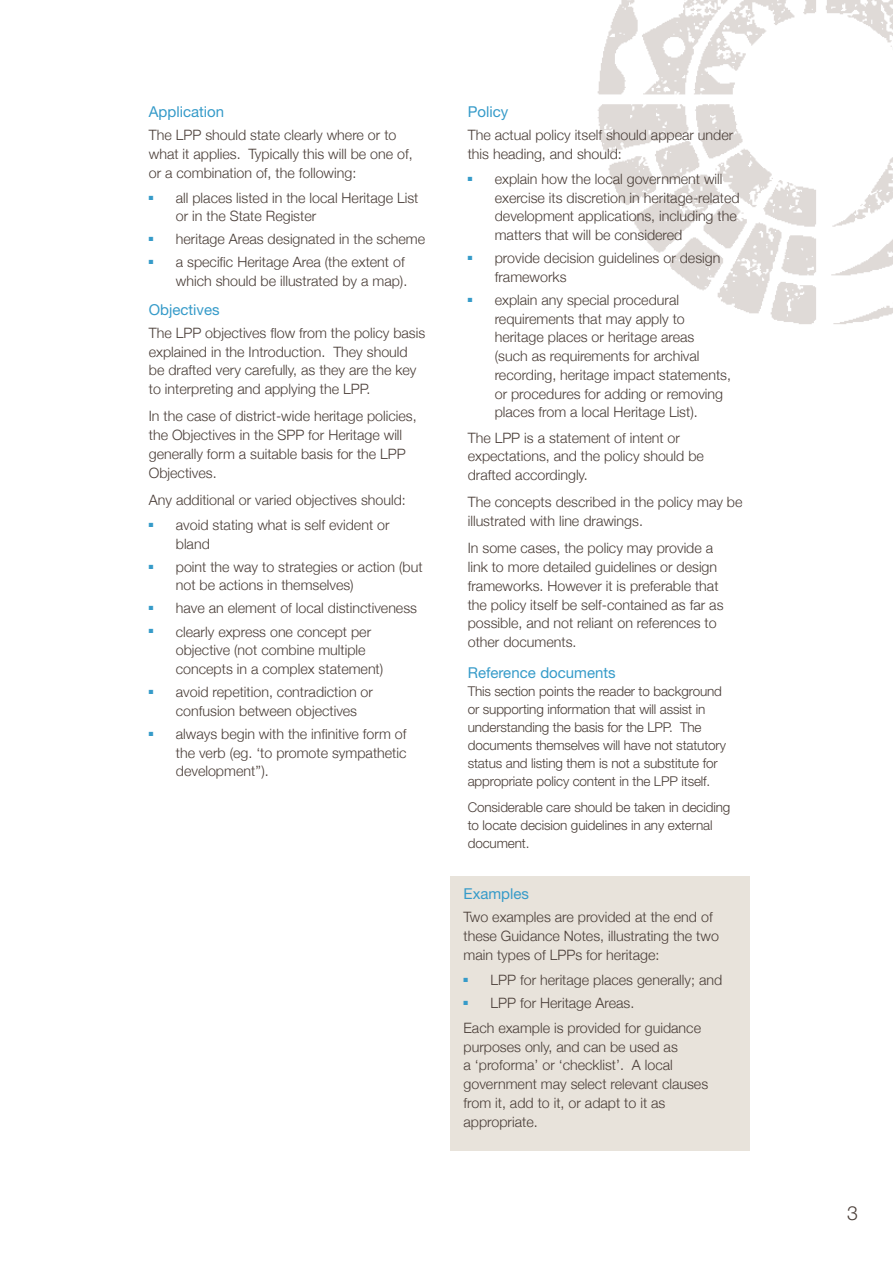
<style>
.page{position:relative;width:893px;height:1263px;background:#fff}
.page>*{position:absolute;margin:0;border:0;box-sizing:border-box;transform-origin:0 0}
.t1{font:300 19.5px "Helvetica Neue LT Std";color:#493d37}
.t2{font:15px "Helvetica Neue LT Std";color:#369bc9}
.t3{font:300 14.25px/18.8px "Helvetica Neue";color:#493d37}
.t4{font:300 13.5px/18px "Helvetica Neue LT Std";letter-spacing:-.01em;color:#493d37}
</style>
<div class="page">
<img style="left:597px;top:0;width:296px;height:324px">
<div style="left:451px;top:876px;width:299px;height:275px;background:#e8e3db"></div>
<p class="t2" style="left:149px;top:103px;width:77px">Application</p>
<p class="t3" style="left:149px;top:125px;width:265px">The LPP should state clearly where or to what it applies. Typically this will be one of, or a combination of, the following:</p>
<p class="t3" style="left:176px;top:188px;width:244px;text-indent:-27px"><sup>■</sup> all places listed in the local Heritage List or in the State Register</p>
<p class="t3" style="left:149px;top:230px;width:278px"><sup>■</sup> heritage Areas designated in the scheme</p>
<p class="t3" style="left:149px;top:253px;width:260px;text-align:right"><sup>■</sup> a specific Heritage Area (the extent of which should be illustrated by a map).</p>
<p class="t2" style="left:149px;top:300px;width:72px">Objectives</p>
<p class="t3" style="left:149px;top:323px;width:278px">The LPP objectives flow from the policy basis explained in the Introduction. They should be drafted very carefully, as they are the key to interpreting and applying the LPP.</p>
<p class="t3" style="left:149px;top:407px;width:269px">In the case of district-wide heritage policies, the Objectives in the SPP for Heritage will generally form a suitable basis for the LPP Objectives.</p>
<p class="t3" style="left:149px;top:490px;width:259px">Any additional or varied objectives should:</p>
<p class="t3" style="left:176px;top:515px;width:215px;text-indent:-27px"><sup>■</sup> avoid stating what is self evident or bland</p>
<p class="t3" style="left:176px;top:557px;width:248px;text-indent:-27px"><sup>■</sup> point the way to strategies or action (but not be actions in themselves)</p>
<p class="t3" style="left:149px;top:599px;width:270px"><sup>■</sup> have an element of local distinctiveness</p>
<p class="t3" style="left:176px;top:622px;width:209px;text-indent:-27px"><sup>■</sup> clearly express one concept per objective (not combine multiple concepts in a complex statement)</p>
<p class="t3" style="left:176px;top:682px;width:199px;text-indent:-27px"><sup>■</sup> avoid repetition, contradiction or confusion between objectives</p>
<p class="t3" style="left:176px;top:724px;width:232px;text-align:justify;text-indent:-27px"><sup>■</sup> always begin with the infinitive form of the verb (eg. ‘to promote sympathetic development’’).</p>
<p class="t2" style="left:468px;top:103px;width:42px">Policy</p>
<p class="t3" style="left:468px;top:125px;width:267px">The actual policy itself should appear under this heading, and should:</p>
<p class="t3" style="left:495px;top:169px;width:246px;text-indent:-27px"><sup>■</sup> explain how the local government will exercise its discretion in heritage-related development applications, including the matters that will be considered</p>
<p class="t3" style="left:495px;top:248px;width:227px;text-indent:-27px"><sup>■</sup> provide decision guidelines or design frameworks</p>
<p class="t3" style="left:495px;top:290px;width:238px;text-indent:-27px"><sup>■</sup> explain any special procedural requirements that may apply to heritage places or heritage areas<br>(such as requirements for archival recording, heritage impact statements, or procedures for adding or removing places from a local Heritage List).</p>
<p class="t3" style="left:468px;top:428px;width:238px">The LPP is a statement of intent or expectations, and the policy should be drafted accordingly.</p>
<p class="t3" style="left:468px;top:493px;width:276px">The concepts described in the policy may be illustrated with line drawings.</p>
<p class="t3" style="left:468px;top:539px;width:257px">In some cases, the policy may provide a link to more detailed guidelines or design frameworks. However it is preferable that the policy itself be self-contained as far as possible, and not reliant on references to other documents.</p>
<p class="t2" style="left:468px;top:664px;width:149px">Reference documents</p>
<p class="t4" style="left:468px;top:682px;width:260px">This section points the reader to background or supporting information that will assist in understanding the basis for the LPP. The documents themselves will have not statutory status and listing them is not a substitute for appropriate policy content in the LPP itself.</p>
<p class="t4" style="left:468px;top:798px;width:264px">Considerable care should be taken in deciding to locate decision guidelines in any external document.</p>
<p class="t2" style="left:463px;top:885px;width:67px">Examples</p>
<p class="t3" style="left:463px;top:907px;width:257px">Two examples are provided at the end of these Guidance Notes, illustrating the two main types of LPPs for heritage:</p>
<p class="t3" style="left:463px;top:970px;width:260px"><sup>■</sup> LPP for heritage places generally; and</p>
<p class="t3" style="left:463px;top:990px;width:239px;line-height:25px"><sup>■</sup> LPP for Heritage Areas.<br>Each example is provided for guidance</p>
<p class="t3" style="left:463px;top:1037px;width:246px">purposes only, and can be used as<br>a ‘proforma’ or ‘checklist’. A local government may select relevant clauses from it, add to it, or adapt to it as appropriate.</p>
<h1 class="t1" style="left:847px;top:1201px;width:12px">3</h1>
</div>
